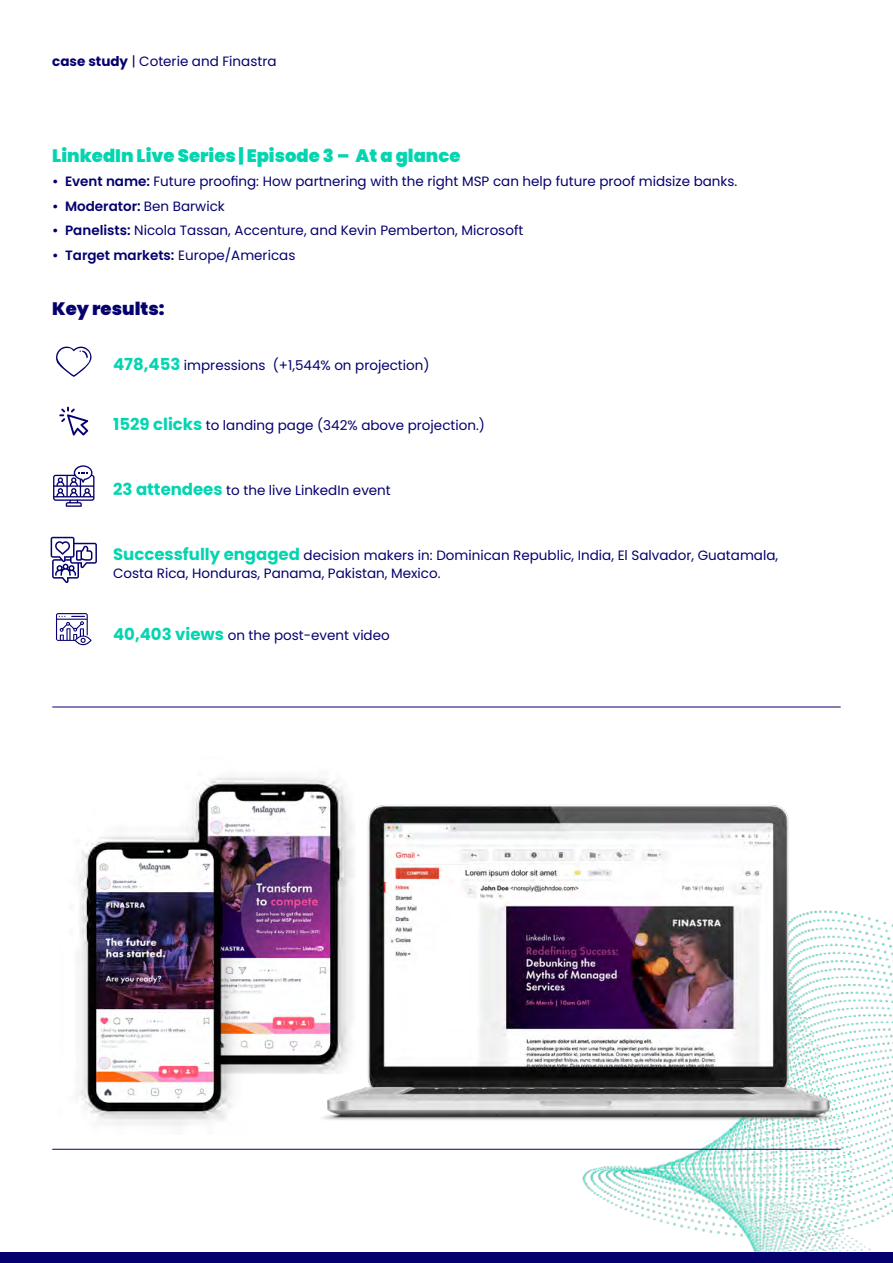
<style>
.page{position:relative;width:893px;height:1263px;background:#fff}
.page>*{position:absolute;margin:0;border:0;box-sizing:border-box;transform-origin:0 0}
.Body_Copy{font:900 18px "Poppins";color:#03d5b0}
.Body_Copy_Headings{font:900 18px "Poppins";color:#05006e}
.Body_Copy-2{font:13.5px/18px "Poppins";color:#05006e}
.t1{font:600 13.5px "Poppins";color:#05006e}
.s1{font-weight:700}
.s2{font-weight:600}
.s3{font-weight:400}
.s4{font-weight:700;font-size:16.5px;color:#03d5b0}
</style>
<div class="page">
<div style="left:0;top:1252px;width:893px;height:11px;background:#05006e"></div>
<img style="left:594px;top:912px;width:299px;height:340px">
<svg style="left:56px;top:347px;width:36px;height:30px"></svg>
<svg style="left:59px;top:407px;width:29px;height:28px"></svg>
<svg style="left:53px;top:465px;width:41px;height:42px"></svg>
<svg style="left:51px;top:537px;width:46px;height:46px"></svg>
<svg style="left:56px;top:613px;width:36px;height:32px"></svg>
<img style="left:193px;top:777px;width:86px;height:297px">
<img style="left:77px;top:811px;width:169px;height:315px">
<img style="left:279px;top:777px;width:562px;height:417px">
<hr style="left:52px;top:707px;width:789px;height:1px;background:#05006e">
<hr style="left:52px;top:1149px;width:789px;height:1px;background:#05006e">
<p class="Body_Copy-2" style="left:52px;top:53px;width:226px"><span class="s1">case study</span> | Coterie and Finastra</p>
<p class="Body_Copy" style="left:52px;top:145px;width:410px">LinkedIn Live Series | Episode 3 – At a glance</p>
<p class="Body_Copy-2" style="left:52px;top:173px;width:687px"><span class="s2">• Event name:</span> Future proofing: How partnering with the right MSP can help future proof midsize banks.</p>
<p class="t1" style="left:52px;top:198px;width:174px">• Moderator: <span class="s3">Ben Barwick</span></p>
<p class="Body_Copy-2" style="left:52px;top:222px;width:473px"><span class="s2">• Panelists:</span> Nicola Tassan, Accenture, and Kevin Pemberton, Microsoft</p>
<p class="t1" style="left:52px;top:247px;width:245px">• Target markets: <span class="s3">Europe/Americas</span></p>
<p class="Body_Copy_Headings" style="left:52px;top:298px;width:114px">Key results:</p>
<p class="Body_Copy-2" style="left:113px;top:357px;width:318px"><span class="s4">478,453</span> impressions (+1,544% on projection)</p>
<p class="Body_Copy-2" style="left:113px;top:416px;width:373px"><span class="s4">1529 clicks</span> to landing page (342% above projection.)</p>
<p class="Body_Copy-2" style="left:113px;top:481px;width:279px"><span class="s4">23 attendees</span> to the live LinkedIn event</p>
<p class="Body_Copy-2" style="left:113px;top:546px;width:666px"><span class="s4">Successfully engaged</span> decision makers in: Dominican Republic, India, El Salvador, Guatamala,<br>Costa Rica, Honduras, Panama, Pakistan, Mexico.</p>
<p class="Body_Copy-2" style="left:113px;top:626px;width:278px"><span class="s4">40,403 views</span> on the post-event video</p>
</div>
